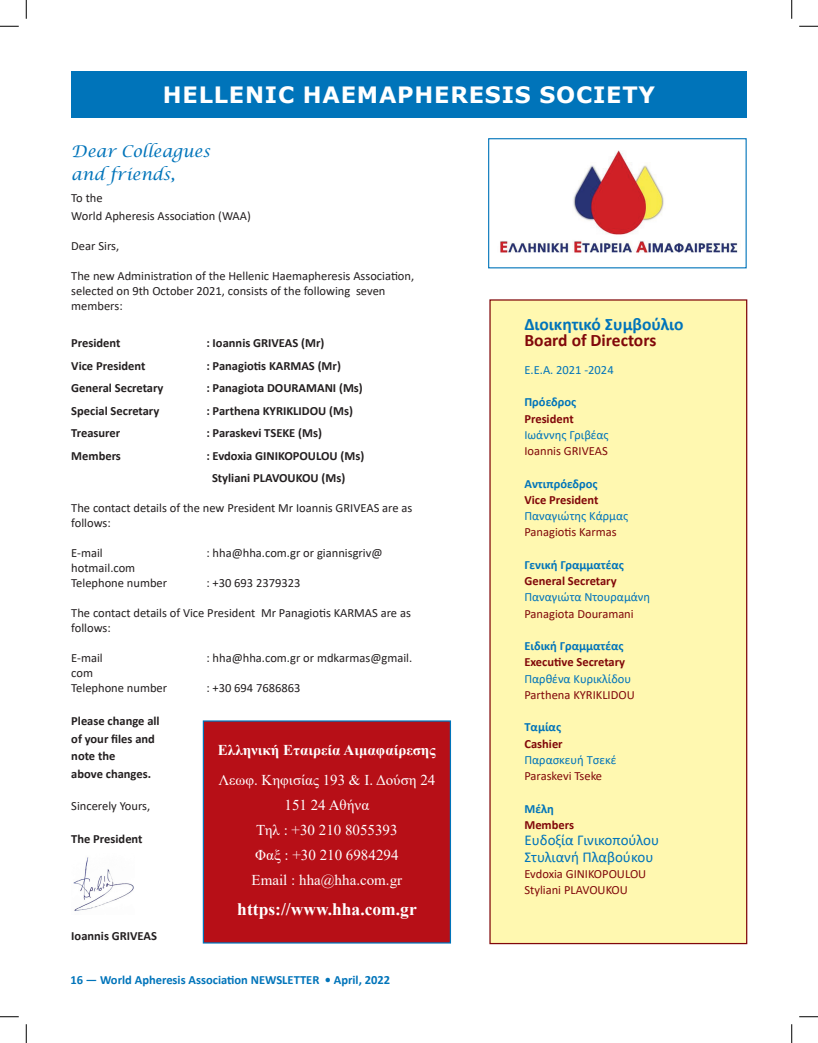
<style>
.page{position:relative;width:818px;height:1043px;background:#fff}
.page>*{position:absolute;margin:0;border:0;box-sizing:border-box;transform-origin:0 0}
.t1{font:700 22.5px "Verdana";letter-spacing:.035em;color:#fff}
.t2{font:700 17.5px "Times New Roman";color:#fff}
.t3{font:700 17.5px "Calibri";color:#0074ba}
.t4{font:700 17.5px "Calibri";color:#81080a}
.t5{font:italic 16.25px/22.5px "Lucida Calligraphy";color:#0074ba}
.t6{font:15px/25px "Times New Roman";color:#fff;text-align:center}
.t7{font:15px/16.2px "Calibri";color:#0074ba}
.t8{font:700 15px "Times New Roman";color:#fff}
.t9{font:12.5px/15px "Calibri";color:#231f20}
.t10{font:700 12.5px/17.5px "Calibri";color:#231f20}
.t11{font:12.5px/16.2px "Calibri";color:#81080a}
.t12{font:700 12.5px "Calibri";color:#0074ba}
.t13{font:12.5px "Calibri";color:#0074ba}
.t14{font:700 12.5px "Calibri";color:#81080a}
</style>
<div class="page">
<img style="left:73px;top:857px;width:61px;height:54px">
<div style="left:490px;top:300px;width:256px;height:643px;background:#fff8b0"></div>
<div style="left:489px;top:299px;width:258px;height:645px;border:1px solid #81080a"></div>
<div style="left:203px;top:721px;width:247px;height:221px;background:#b70f17"></div>
<div style="left:203px;top:720px;width:248px;height:223px;border:1px solid #0074ba"></div>
<img style="left:500px;top:150px;width:238px;height:103px">
<div style="left:488px;top:138px;width:258px;height:130px;border:1px solid #0074ba"></div>
<div style="left:71px;top:71px;width:675px;height:46px;background:#0074ba"></div>
<svg style="left:0;top:26px;width:19px;height:1px"></svg>
<svg style="left:799px;top:26px;width:19px;height:1px"></svg>
<svg style="left:0;top:1016px;width:19px;height:1px"></svg>
<svg style="left:799px;top:1016px;width:19px;height:1px"></svg>
<svg style="left:26px;top:0;width:1px;height:19px"></svg>
<svg style="left:26px;top:1024px;width:1px;height:18px"></svg>
<svg style="left:791px;top:0;width:1px;height:19px"></svg>
<svg style="left:791px;top:1024px;width:1px;height:18px"></svg>
<h1 class="t1" style="left:163px;top:79px;width:17px">HELLE</h1>
<h1 class="t1" style="left:245px;top:79px;width:170px">NIC HAE MAPHERESIS</h1>
<h1 class="t1" style="left:539px;top:79px;width:70px">SOCIETY</h1>
<h3 class="t5" style="left:71px;top:141px;width:140px">Dear Colleagues and friends,</h3>
<p class="t9" style="left:71px;top:189px;width:181px;line-height:17.5px">To the<br>World Apheresis Association (WAA)</p>
<p class="t9" style="left:71px;top:238px;width:49px">Dear Sirs,</p>
<p class="t9" style="left:71px;top:268px;width:344px">The new Administration of the Hellenic Haemapheresis Association, selected on 9th October 2021, consists of the following seven members:</p>
<p class="t10" style="left:71px;top:334px;width:51px">President</p>
<p class="t10" style="left:206px;top:334px;width:119px">: Ioannis GRIVEAS (Mr)</p>
<p class="t10" style="left:71px;top:357px;width:76px">Vice President</p>
<p class="t10" style="left:206px;top:357px;width:136px">: Panagiotis KARMAS (Mr)</p>
<p class="t10" style="left:71px;top:379px;width:94px">General Secretary</p>
<p class="t10" style="left:206px;top:379px;width:158px">: Panagiota DOURAMANI (Ms)</p>
<p class="t10" style="left:71px;top:402px;width:90px">Special Secretary</p>
<p class="t10" style="left:206px;top:402px;width:148px">: Parthena KYRIKLIDOU (Ms)</p>
<p class="t10" style="left:71px;top:424px;width:51px">Treasurer</p>
<p class="t10" style="left:206px;top:424px;width:117px">: Paraskevi TSEKE (Ms)</p>
<p class="t10" style="left:71px;top:447px;width:51px">Members</p>
<p class="t10" style="left:212px;top:444px;width:154px;line-height:22.5px;text-indent:-6px">: Evdoxia GINIKOPOULOU (Ms)<br>Styliani PLAVOUKOU (Ms)</p>
<p class="t9" style="left:71px;top:500px;width:342px">The contact details of the new President Mr Ioannis GRIVEAS are as follows:</p>
<p class="t9" style="left:71px;top:545px;width:33px">E-mail</p>
<p class="t9" style="left:206px;top:545px;width:178px">: hha@hha.com.gr or giannisgriv@</p>
<p class="t9" style="left:71px;top:560px;width:97px">hotmail.com<br>Telephone number</p>
<p class="t9" style="left:206px;top:575px;width:96px">: +30 693 2379323</p>
<p class="t9" style="left:71px;top:605px;width:341px">The contact details of Vice President Mr Panagiotis KARMAS are as follows:</p>
<p class="t9" style="left:71px;top:650px;width:33px">E-mail</p>
<p class="t9" style="left:206px;top:650px;width:207px">: hha@hha.com.gr or mdkarmas@gmail.</p>
<p class="t9" style="left:71px;top:665px;width:97px">com<br>Telephone number</p>
<p class="t9" style="left:206px;top:680px;width:96px">: +30 694 7686863</p>
<p class="t10" style="left:71px;top:712px;width:90px">Please change all of your files and note the<br>above changes.</p>
<p class="t9" style="left:71px;top:798px;width:80px">Sincerely Yours,</p>
<p class="t10" style="left:71px;top:829px;width:73px">The President</p>
<p class="t10" style="left:71px;top:927px;width:87px">Ioannis GRIVEAS</p>
<p class="t8" style="left:218px;top:738px;width:219px">Ελληνική Εταιρεία Αιμαφαίρεσης</p>
<p class="t6" style="left:218px;top:766px;width:218px">Λεωφ. Κηφισίας 193 &amp; Ι. Δούση 24<br>151 24 Αθήνα<br>Τηλ : +30 210 8055393<br>Φαξ : +30 210 6984294<br>Email : hha@hha.com.gr</p>
<h2 class="t2" style="left:237px;top:896px;width:181px">https://www.hha.com.gr</h2>
<p class="t12" style="left:70px;top:970px;width:321px">16 — World Apheresis Association NEWSLETTER • April, 2022</p>
<h2 class="t3" style="left:524px;top:312px;width:161px">Διοικητικό Συμβούλιο</h2>
<h2 class="t4" style="left:524px;top:328px;width:133px">Board of Directors</h2>
<p class="t13" style="left:524px;top:361px;width:91px">Ε.Ε.Α. 2021 -2024</p>
<p class="t12" style="left:524px;top:393px;width:53px">Πρόεδρος</p>
<p class="t14" style="left:524px;top:409px;width:51px">President</p>
<p class="t13" style="left:524px;top:426px;width:86px">Iωάννης Γριβέας</p>
<p class="t11" style="left:524px;top:442px;width:85px">Ioannis GRIVEAS</p>
<p class="t12" style="left:524px;top:474px;width:75px">Αντιπρόεδρος</p>
<p class="t14" style="left:524px;top:491px;width:76px">Vice President</p>
<p class="t13" style="left:524px;top:507px;width:105px">Παναγιώτης Κάρμας</p>
<p class="t11" style="left:524px;top:524px;width:94px">Panagiotis Karmas</p>
<p class="t12" style="left:524px;top:556px;width:101px">Γενική Γραμματέας</p>
<p class="t14" style="left:524px;top:572px;width:94px">General Secretary</p>
<p class="t13" style="left:524px;top:588px;width:127px">Παναγιώτα Ντουραμάνη</p>
<p class="t11" style="left:524px;top:605px;width:111px">Panagiota Douramani</p>
<p class="t12" style="left:524px;top:637px;width:101px">Ειδική Γραμματέας</p>
<p class="t14" style="left:524px;top:653px;width:102px">Executive Secretary</p>
<p class="t13" style="left:524px;top:670px;width:108px">Παρθένα Κυρικλίδου</p>
<p class="t11" style="left:524px;top:686px;width:112px">Parthena KYRIKLIDOU</p>
<p class="t12" style="left:524px;top:718px;width:38px">Ταμίας</p>
<p class="t14" style="left:524px;top:734px;width:40px">Cashier</p>
<p class="t13" style="left:524px;top:751px;width:94px">Παρασκευή Τσεκέ</p>
<p class="t11" style="left:524px;top:767px;width:79px">Paraskevi Tseke</p>
<p class="t12" style="left:524px;top:799px;width:31px">Μέλη</p>
<p class="t14" style="left:524px;top:816px;width:51px">Members</p>
<p class="t7" style="left:524px;top:831px;width:136px">Ευδοξία Γινικοπούλου<br>Στυλιανή Πλαβούκου</p>
<p class="t11" style="left:524px;top:865px;width:123px">Evdoxia GINIKOPOULOU<br>Styliani PLAVOUKOU</p>
</div>
